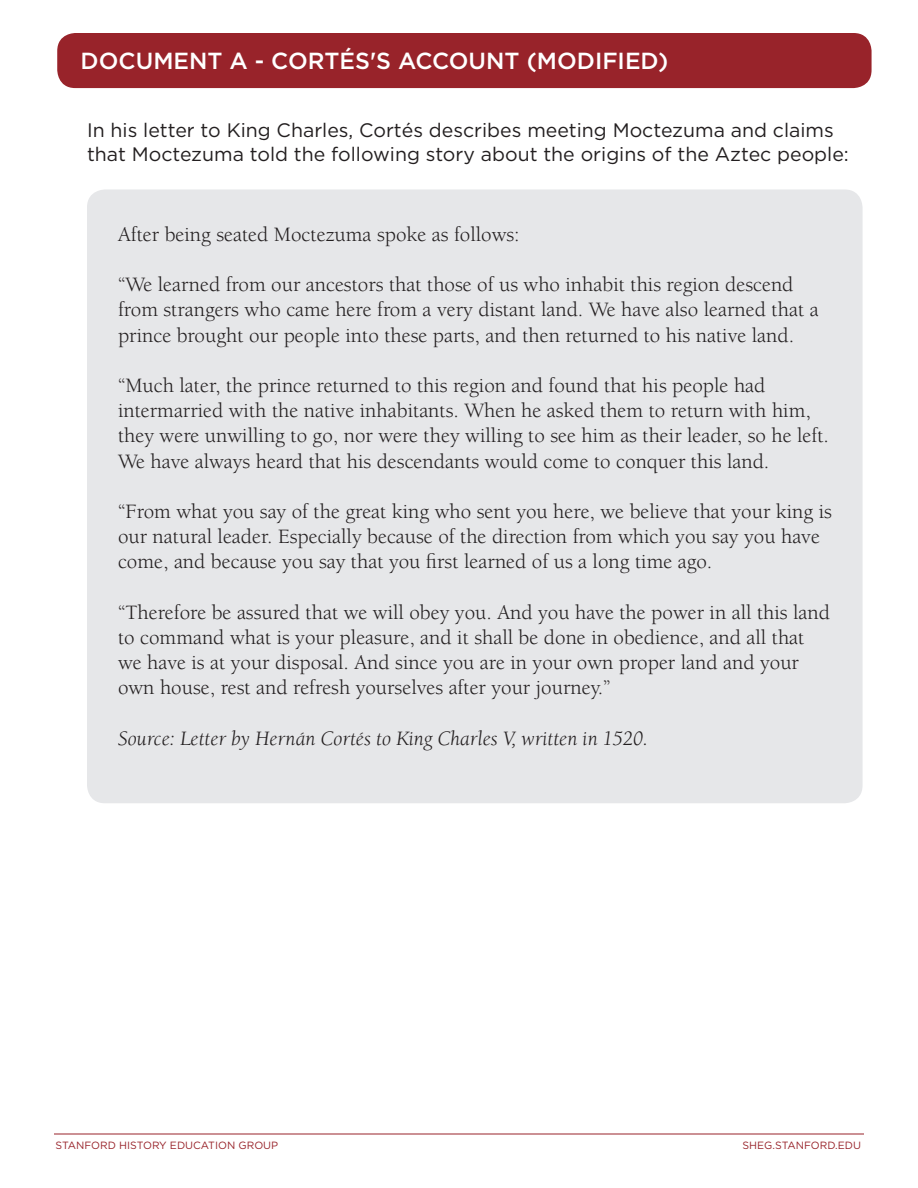
<style>
.page{position:relative;width:918px;height:1188px;background:#fff}
.page>*{position:absolute;margin:0;border:0;box-sizing:border-box;transform-origin:0 0}
.t1{font:500 23.25px "Gotham HTF";color:#fff}
.t2{font:21px/25.2px "Berkeley";color:#231f20}
.t3{font:italic 21px "Berkeley";color:#231f20}
.t4{font:19.5px/24px "Gotham HTF";color:#231f20}
.t5{font:10.5px "Gotham HTF";color:#98232a}
</style>
<div class="page">
<hr style="left:54px;top:1134px;width:810px;height:1px;background:#98232a">
<div style="left:57px;top:33px;width:815px;height:55px;background:#98232a;border-radius:18px"></div>
<div style="left:87px;top:189px;width:776px;height:614px;background:#e6e7e9;border-radius:18px"></div>
<p class="t1" style="left:81px;top:48px;width:589px">DOCUMENT A - CORTÉS'S ACCOUNT (MODIFIED)</p>
<p class="t4" style="left:87px;top:118px;width:763px">In his letter to King Charles, Cortés describes meeting Moctezuma and claims that Moctezuma told the following story about the origins of the Aztec people:</p>
<p class="t2" style="left:118px;top:222px;width:403px">After being seated Moctezuma spoke as follows:</p>
<p class="t2" style="left:118px;top:272px;width:702px">“We learned from our ancestors that those of us who inhabit this region descend from strangers who came here from a very distant land. We have also learned that a prince brought our people into these parts, and then returned to his native land.</p>
<p class="t2" style="left:118px;top:373px;width:712px">“Much later, the prince returned to this region and found that his people had intermarried with the native inhabitants. When he asked them to return with him, they were unwilling to go, nor were they willing to see him as their leader, so he left.<br>We have always heard that his descendants would come to conquer this land.</p>
<p class="t2" style="left:118px;top:499px;width:715px">“From what you say of the great king who sent you here, we believe that your king is our natural leader. Especially because of the direction from which you say you have come, and because you say that you first learned of us a long time ago.</p>
<p class="t2" style="left:118px;top:600px;width:714px">“Therefore be assured that we will obey you. And you have the power in all this land to command what is your pleasure, and it shall be done in obedience, and all that we have is at your disposal. And since you are in your own proper land and your own house, rest and refresh yourselves after your journey.”</p>
<p class="t3" style="left:118px;top:727px;width:532px">Source: Letter by Hernán Cortés to King Charles V, written in 1520.</p>
<p class="t5" style="left:56px;top:1140px;width:224px">STANFORD HISTORY EDUCATION GROUP</p>
<p class="t5" style="left:743px;top:1140px;width:120px">SHEG.STANFORD.EDU</p>
</div>
